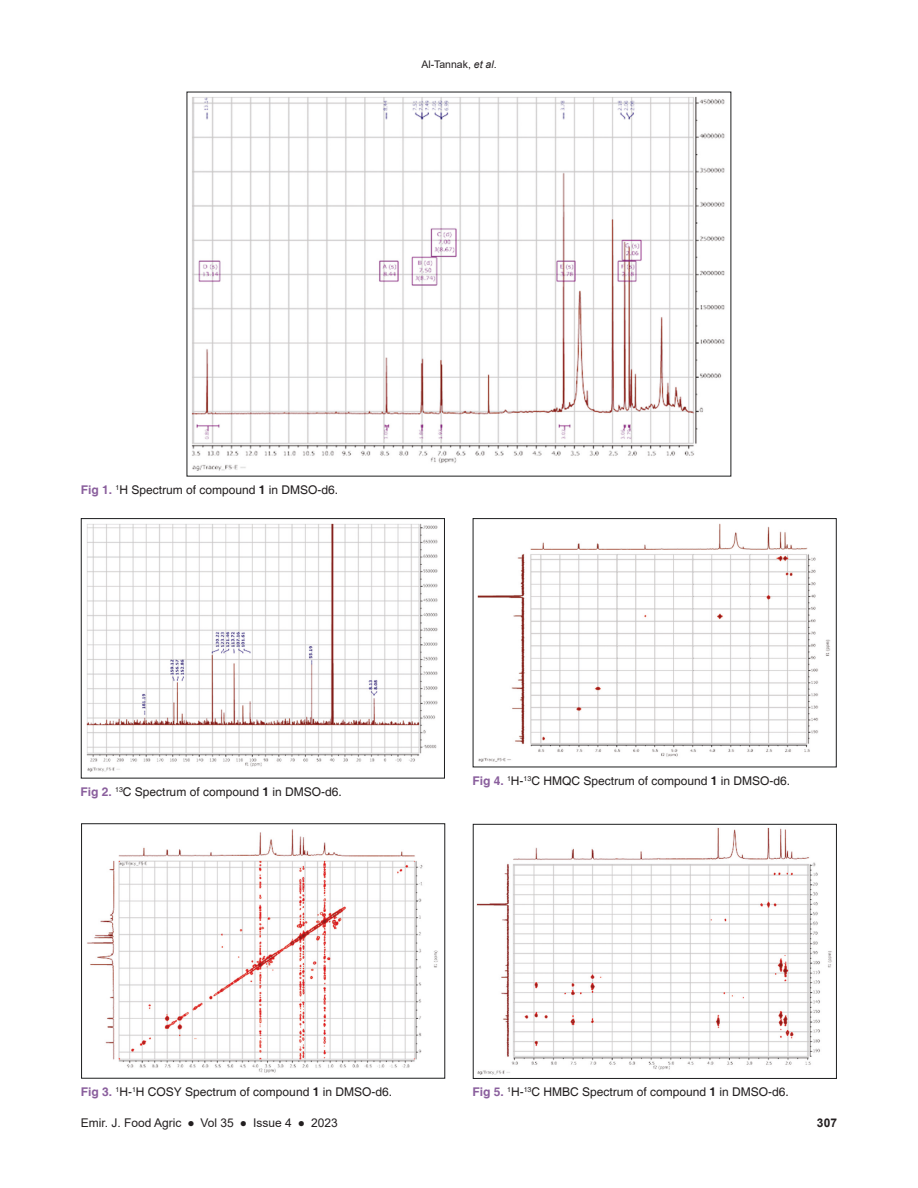
<style>
.page{position:relative;width:918px;height:1188px;background:#fff}
.page>*{position:absolute;margin:0;border:0;box-sizing:border-box;transform-origin:0 0}
.FGC{font:12px "Helvetica";color:#231f20}
.RF_L{font:12px "Arial";color:#231f20}
.RF_L-2{font:700 12px "Arial";color:#231f20}
.t1{font:10.5px "Arial MT2";color:#231f20}
.s1{font-family:"Arial";font-style:italic}
.s2{font-weight:700;color:#8a5f9d}
.s3{font-weight:700}
</style>
<div class="page">
<img style="left:191px;top:96px;width:534px;height:375px">
<img style="left:86px;top:523px;width:352px;height:249px">
<div style="left:81px;top:518px;width:364px;height:260px;border:1px solid #1d1e1f"></div>
<img style="left:87px;top:829px;width:351px;height:244px">
<img style="left:477px;top:523px;width:354px;height:239px">
<img style="left:476px;top:827px;width:356px;height:248px">
<div style="left:473px;top:824px;width:364px;height:255px;border:1px solid #1d1e1f"></div>
<p class="t1" style="left:421px;top:57px;width:77px">Al-Tannak, <span class="s1">et al</span>.</p>
<p class="FGC" style="left:81px;top:483px;width:259px"><span class="s2">Fig 1.</span> <sup>1</sup>H Spectrum of compound <span class="s3">1</span> in DMSO-d6.</p>
<p class="FGC" style="left:81px;top:785px;width:263px"><span class="s2">Fig 2.</span> <sup>13</sup>C Spectrum of compound <span class="s3">1</span> in DMSO-d6.</p>
<p class="FGC" style="left:472px;top:774px;width:319px"><span class="s2">Fig 4.</span> <sup>1</sup>H-<sup>13</sup>C HMQC Spectrum of compound <span class="s3">1</span> in DMSO-d6.</p>
<p class="FGC" style="left:81px;top:1085px;width:313px"><span class="s2">Fig 3.</span> <sup>1</sup>H-<sup>1</sup>H COSY Spectrum of compound <span class="s3">1</span> in DMSO-d6.</p>
<p class="FGC" style="left:472px;top:1085px;width:318px"><span class="s2">Fig 5.</span> <sup>1</sup>H-<sup>13</sup>C HMBC Spectrum of compound <span class="s3">1</span> in DMSO-d6.</p>
<p class="RF_L" style="left:81px;top:1114px;width:259px">Emir. J. Food Agric ● Vol 35 ● Issue 4 ● 2023</p>
<p class="RF_L-2" style="left:817px;top:1114px;width:22px">307</p>
</div>
